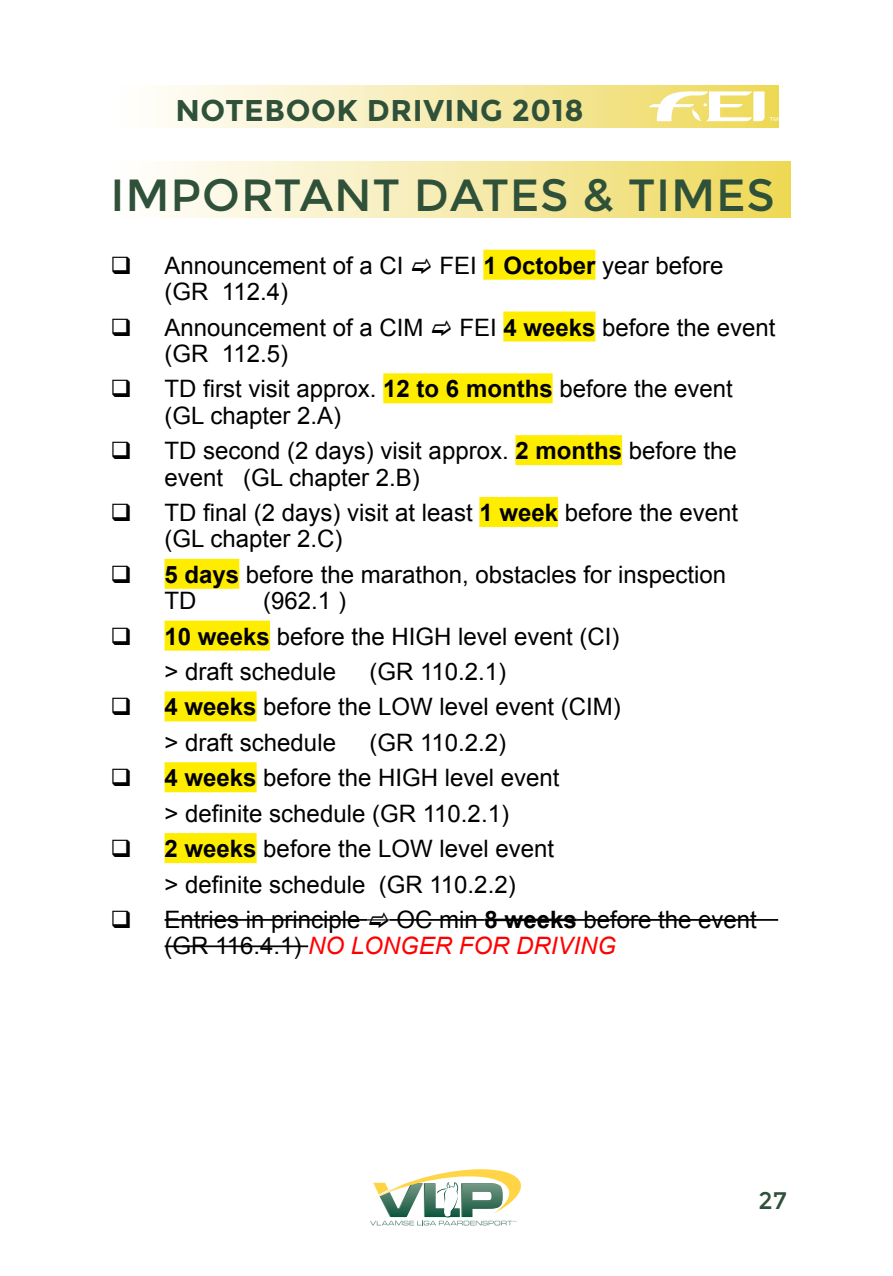
<style>
.page{position:relative;width:893px;height:1276px;background:#fff}
.page>*{position:absolute;margin:0;border:0;box-sizing:border-box;transform-origin:0 0}
.t1{font:45px "Montserrat";letter-spacing:.02em;color:#2f5039}
.t2{font:700 30px "Montserrat";letter-spacing:.02em;color:#2f5039}
.t3{font:24px/26.4px "Arial";color:#000}
.t4{font:24px "Montserrat";color:#2f5039}
.s1{font-weight:700}
.s2{font-style:italic;color:#f00}
</style>
<div class="page">
<div style="left:111px;top:85px;width:667px;height:43px;background:linear-gradient(to right,#fff,#eed95c)"></div>
<svg style="left:370px;top:1169px;width:151px;height:56px"></svg>
<svg style="left:649px;top:91px;width:129px;height:30px"></svg>
<div style="left:483px;top:250px;width:112px;height:30px;background:#ffed00"></div>
<div style="left:503px;top:311px;width:92px;height:30px;background:#ffed00"></div>
<div style="left:383px;top:373px;width:170px;height:30px;background:#ffed00"></div>
<div style="left:515px;top:435px;width:107px;height:30px;background:#ffed00"></div>
<div style="left:479px;top:497px;width:79px;height:30px;background:#ffed00"></div>
<div style="left:165px;top:559px;width:74px;height:30px;background:#ffed00"></div>
<div style="left:165px;top:620px;width:105px;height:30px;background:#ffed00"></div>
<div style="left:165px;top:691px;width:92px;height:30px;background:#ffed00"></div>
<div style="left:165px;top:762px;width:92px;height:30px;background:#ffed00"></div>
<div style="left:165px;top:833px;width:92px;height:30px;background:#ffed00"></div>
<hr style="left:165px;top:919px;width:202px;height:2px;background:#000">
<hr style="left:390px;top:919px;width:95px;height:2px;background:#000">
<hr style="left:485px;top:918px;width:92px;height:3px;background:#000">
<hr style="left:577px;top:919px;width:201px;height:2px;background:#000">
<hr style="left:165px;top:945px;width:143px;height:2px;background:#000">
<div style="left:111px;top:162px;width:680px;height:56px;background:linear-gradient(to right,#fff,#eed85a)"></div>
<svg style="left:367px;top:919px;width:23px;height:2px"></svg>
<p class="t2" style="left:175px;top:92px;width:410px">NOTEBOOK DRIVING 2018</p>
<h1 class="t1" style="left:111px;top:169px;width:666px">IMPORTANT DATES &amp; TIMES</h1>
<p class="t3" style="left:111px;top:252px;width:294px">❑ Announcement of a CI</p>
<p class="t3" style="left:439px;top:252px;width:286px">FEI <span class="s1">1 October</span> year before</p>
<p class="t3" style="left:165px;top:278px;width:125px">(GR 112.4)</p>
<p class="t3" style="left:111px;top:314px;width:314px">❑ Announcement of a CIM</p>
<p class="t3" style="left:459px;top:314px;width:318px">FEI <span class="s1">4 weeks</span> before the event</p>
<p class="t3" style="left:165px;top:340px;width:125px">(GR 112.5)</p>
<p class="t3" style="left:165px;top:376px;width:570px;text-indent:-54px">❑ TD first visit approx. <span class="s1">12 to 6 months</span> before the event (GL chapter 2.A)</p>
<p class="t3" style="left:165px;top:437px;width:574px;text-indent:-54px">❑ TD second (2 days) visit approx. <span class="s1">2 months</span> before the event (GL chapter 2.B)</p>
<p class="t3" style="left:165px;top:499px;width:575px;text-indent:-54px">❑ TD final (2 days) visit at least <span class="s1">1 week</span> before the event (GL chapter 2.C)</p>
<p class="t3" style="left:165px;top:561px;width:563px;text-indent:-54px">❑ <span class="s1">5 days</span> before the marathon, obstacles for inspection<br>TD</p>
<p class="t3" style="left:263px;top:587px;width:84px">(962.1 )</p>
<p class="t3" style="left:165px;top:618px;width:456px;line-height:35.4px;text-indent:-54px">❑ <span class="s1">10 weeks</span> before the HIGH level event (CI) &gt; draft schedule</p>
<p class="t3" style="left:369px;top:658px;width:138px">(GR 110.2.1)</p>
<p class="t3" style="left:165px;top:689px;width:458px;line-height:35.4px;text-indent:-54px">❑ <span class="s1">4 weeks</span> before the LOW level event (CIM) &gt; draft schedule</p>
<p class="t3" style="left:369px;top:729px;width:138px">(GR 110.2.2)</p>
<p class="t3" style="left:111px;top:760px;width:450px;line-height:35.4px;text-align:center">❑ <span class="s1">4 weeks</span> before the HIGH level event &gt; definite schedule (GR 110.2.1)</p>
<p class="t3" style="left:165px;top:831px;width:391px;line-height:35.4px;text-indent:-54px">❑ <span class="s1">2 weeks</span> before the LOW level event &gt; definite schedule (GR 110.2.2)</p>
<p class="t3" style="left:111px;top:906px;width:252px">❑ Entries in principle</p>
<p class="t3" style="left:165px;top:906px;width:594px;text-indent:232px">OC min <span class="s1">8 weeks</span> before the event (GR 116.4.1) <span class="s2">NO LONGER FOR DRIVING</span></p>
<p class="t4" style="left:758px;top:1186px;width:30px">27</p>
</div>
